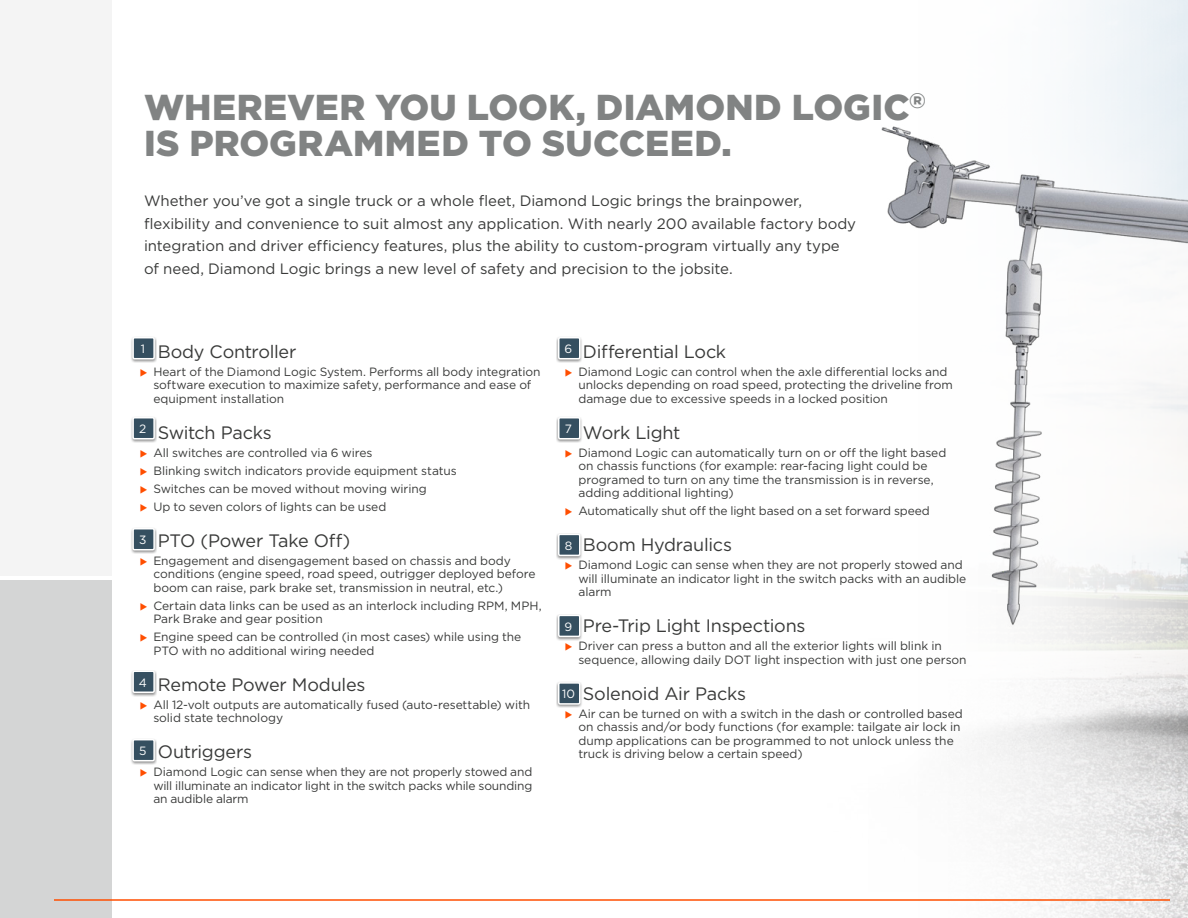
<style>
.page{position:relative;width:1188px;height:918px;background:#fff}
.page>*{position:absolute;margin:0;border:0;box-sizing:border-box;transform-origin:0 0}
.t1{font:900 36px/36px "Gotham";letter-spacing:.005em;color:#818383}
.t2{font:18px "Gotham";letter-spacing:-.015em;color:#393a39}
.t3{font:15px/22.5px "Gotham";letter-spacing:-.005em;color:#393a39}
.t4{font:12px/13.5px "Gotham";letter-spacing:-.005em;color:#393a39}
.t5{font:12px "Gotham";color:#fff}
.s1{color:#ff4e00}
</style>
<div class="page">
<img style="left:881px;top:0;width:307px;height:918px">
<div style="left:0;top:0;width:111px;height:576px;background:#f4f4f4"></div>
<div style="left:0;top:580px;width:111px;height:338px;background:#d4d5d5"></div>
<hr style="left:54px;top:899px;width:1116px;height:2px;background:#ff4e00">
<div style="left:130px;top:336px;width:27px;height:27px;background:#000;opacity:.45"></div>
<div style="left:133px;top:338px;width:21px;height:21px;background:#354f60;border-radius:2px"></div>
<div style="left:132px;top:337px;width:23px;height:22px;border:2px solid #fff;border-radius:2px"></div>
<div style="left:556px;top:416px;width:27px;height:27px;background:#000;opacity:.45"></div>
<div style="left:559px;top:418px;width:21px;height:21px;background:#354f60;border-radius:2px"></div>
<div style="left:558px;top:417px;width:22px;height:22px;border:2px solid #fff;border-radius:2px"></div>
<div style="left:130px;top:416px;width:27px;height:27px;background:#000;opacity:.45"></div>
<div style="left:133px;top:418px;width:21px;height:21px;background:#354f60;border-radius:2px"></div>
<div style="left:132px;top:417px;width:23px;height:22px;border:2px solid #fff;border-radius:2px"></div>
<div style="left:556px;top:533px;width:27px;height:27px;background:#000;opacity:.45"></div>
<div style="left:559px;top:534px;width:21px;height:21px;background:#354f60;border-radius:2px"></div>
<div style="left:558px;top:534px;width:22px;height:22px;border:2px solid #fff;border-radius:2px"></div>
<div style="left:130px;top:527px;width:27px;height:27px;background:#000;opacity:.45"></div>
<div style="left:133px;top:529px;width:21px;height:21px;background:#354f60;border-radius:2px"></div>
<div style="left:132px;top:528px;width:23px;height:22px;border:2px solid #fff;border-radius:2px"></div>
<div style="left:556px;top:614px;width:27px;height:27px;background:#000;opacity:.45"></div>
<div style="left:559px;top:615px;width:21px;height:21px;background:#354f60;border-radius:2px"></div>
<div style="left:558px;top:615px;width:22px;height:22px;border:2px solid #fff;border-radius:2px"></div>
<div style="left:130px;top:670px;width:27px;height:27px;background:#000;opacity:.45"></div>
<div style="left:133px;top:671px;width:21px;height:21px;background:#354f60;border-radius:2px"></div>
<div style="left:132px;top:671px;width:23px;height:22px;border:2px solid #fff;border-radius:2px"></div>
<div style="left:556px;top:681px;width:27px;height:27px;background:#000;opacity:.45"></div>
<div style="left:559px;top:683px;width:21px;height:21px;background:#354f60;border-radius:2px"></div>
<div style="left:558px;top:682px;width:22px;height:23px;border:2px solid #fff;border-radius:2px"></div>
<div style="left:130px;top:738px;width:27px;height:27px;background:#000;opacity:.45"></div>
<div style="left:133px;top:740px;width:21px;height:21px;background:#354f60;border-radius:2px"></div>
<div style="left:132px;top:739px;width:23px;height:22px;border:2px solid #fff;border-radius:2px"></div>
<div style="left:556px;top:336px;width:27px;height:27px;background:#000;opacity:.45"></div>
<div style="left:559px;top:338px;width:21px;height:21px;background:#354f60;border-radius:2px"></div>
<div style="left:558px;top:337px;width:22px;height:22px;border:2px solid #fff;border-radius:2px"></div>
<h1 class="t1" style="left:144px;top:88px;width:784px">WHEREVER YOU LOOK, DIAMOND LOGIC<sup>®<br></sup>IS PROGRAMMED TO SUCCEED.</h1>
<p class="t3" style="left:144px;top:189px;width:714px">Whether you’ve got a single truck or a whole fleet, Diamond Logic brings the brainpower, flexibility and convenience to suit almost any application. With nearly 200 available factory body integration and driver efficiency features, plus the ability to custom-program virtually any type of need, Diamond Logic brings a new level of safety and precision to the jobsite.</p>
<h2 class="t2" style="left:583px;top:342px;width:145px">Differential Lock</h2>
<p class="t4" style="left:578px;top:365px;width:376px;text-indent:-13px"><span class="s1">◆</span> Diamond Logic can control when the axle differential locks and unlocks depending on road speed, protecting the driveline from damage due to excessive speeds in a locked position</p>
<h2 class="t2" style="left:583px;top:423px;width:99px">Work Light</h2>
<p class="t4" style="left:578px;top:446px;width:369px;text-indent:-13px"><span class="s1">◆</span> Diamond Logic can automatically turn on or off the light based on chassis functions (for example: rear-facing light could be programed to turn on any time the transmission is in reverse, adding additional lighting)</p>
<p class="t4" style="left:565px;top:504px;width:366px"><span class="s1">◆</span> Automatically shut off the light based on a set forward speed</p>
<h2 class="t2" style="left:583px;top:535px;width:151px">Boom Hydraulics</h2>
<p class="t4" style="left:578px;top:558px;width:389px;text-indent:-13px"><span class="s1">◆</span> Diamond Logic can sense when they are not properly stowed and will illuminate an indicator light in the switch packs with an audible alarm</p>
<h2 class="t2" style="left:583px;top:616px;width:224px">Pre-Trip Light Inspections</h2>
<p class="t4" style="left:578px;top:639px;width:390px;text-indent:-13px"><span class="s1">◆</span> Driver can press a button and all the exterior lights will blink in sequence, allowing daily DOT light inspection with just one person</p>
<h2 class="t2" style="left:583px;top:684px;width:165px">Solenoid Air Packs</h2>
<p class="t4" style="left:578px;top:707px;width:386px;text-indent:-13px"><span class="s1">◆</span> Air can be turned on with a switch in the dash or controlled based on chassis and/or body functions (for example: tailgate air lock in dump applications can be programmed to not unlock unless the truck is driving below a certain speed)</p>
<p class="t5" style="left:565px;top:342px;width:9px">6</p>
<h2 class="t2" style="left:158px;top:342px;width:140px">Body Controller</h2>
<p class="t4" style="left:153px;top:365px;width:389px;text-indent:-13px"><span class="s1">◆</span> Heart of the Diamond Logic System. Performs all body integration software execution to maximize safety, performance and ease of equipment installation</p>
<h2 class="t2" style="left:158px;top:423px;width:115px">Switch Packs</h2>
<p class="t4" style="left:140px;top:446px;width:234px"><span class="s1">◆</span> All switches are controlled via 6 wires</p>
<p class="t4" style="left:140px;top:464px;width:318px"><span class="s1">◆</span> Blinking switch indicators provide equipment status</p>
<p class="t4" style="left:140px;top:482px;width:288px"><span class="s1">◆</span> Switches can be moved without moving wiring</p>
<p class="t4" style="left:140px;top:500px;width:248px"><span class="s1">◆</span> Up to seven colors of lights can be used</p>
<h2 class="t2" style="left:158px;top:531px;width:194px">PTO (Power Take Off)</h2>
<p class="t4" style="left:153px;top:554px;width:384px;text-indent:-13px"><span class="s1">◆</span> Engagement and disengagement based on chassis and body conditions (engine speed, road speed, outrigger deployed before boom can raise, park brake set, transmission in neutral, etc.)</p>
<p class="t4" style="left:153px;top:599px;width:390px;text-indent:-13px"><span class="s1">◆</span> Certain data links can be used as an interlock including RPM, MPH,<br>Park Brake and gear position</p>
<p class="t4" style="left:153px;top:630px;width:370px;text-indent:-13px"><span class="s1">◆</span> Engine speed can be controlled (in most cases) while using the<br>PTO with no additional wiring needed</p>
<h2 class="t2" style="left:158px;top:675px;width:209px">Remote Power Modules</h2>
<p class="t4" style="left:153px;top:698px;width:378px;text-indent:-13px"><span class="s1">◆</span> All 12-volt outputs are automatically fused (auto-resettable) with solid state technology</p>
<h2 class="t2" style="left:158px;top:742px;width:96px">Outriggers</h2>
<p class="t4" style="left:153px;top:765px;width:381px;text-align:justify;text-indent:-13px"><span class="s1">◆</span> Diamond Logic can sense when they are not properly stowed and will illuminate an indicator light in the switch packs while sounding an audible alarm</p>
<p class="t5" style="left:141px;top:342px;width:6px">1</p>
<p class="t5" style="left:139px;top:422px;width:9px">2</p>
<p class="t5" style="left:565px;top:422px;width:9px">7</p>
<p class="t5" style="left:139px;top:533px;width:9px">3</p>
<p class="t5" style="left:565px;top:539px;width:9px">8</p>
<p class="t5" style="left:565px;top:620px;width:9px">9</p>
<p class="t5" style="left:139px;top:676px;width:10px">4</p>
<p class="t5" style="left:562px;top:688px;width:14px">10</p>
<p class="t5" style="left:139px;top:744px;width:9px">5</p>
</div>
